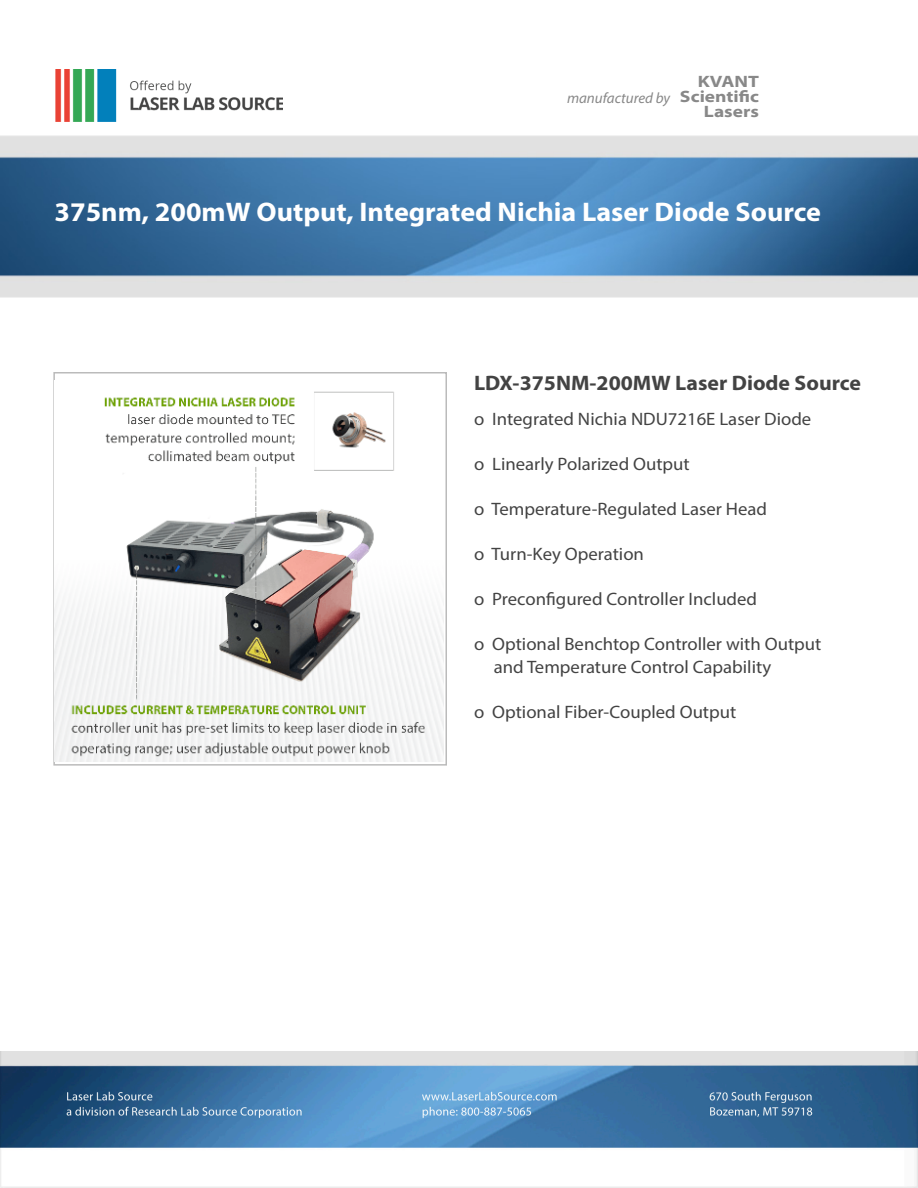
<style>
.page{position:relative;width:918px;height:1188px;background:#fff}
.page>*{position:absolute;margin:0;border:0;box-sizing:border-box;transform-origin:0 0}
.t1{font:700 27px "Myriad Pro";color:#fff;scale:1.04 1}
.t2{font:700 21px "Myriad Pro";color:#434343;scale:1.04 1}
.t3{font:18px/22.5px "Myriad Pro";color:#434343;scale:1.04 1}
.t4{font:700 semi-expanded 16.5px "Myriad Pro";color:#888;scale:1.1 1}
.t5{font:italic 15px "Myriad Pro";color:#888}
</style>
<div class="page">
<img style="left:0;top:135px;width:918px;height:162px">
<img style="left:55px;top:69px;width:228px;height:53px">
<img style="left:1px;top:1052px;width:917px;height:136px">
<div style="left:53px;top:372px;width:394px;height:394px;border:2px solid #bbb"></div>
<img style="left:55px;top:381px;width:388px;height:380px">
<p class="t5" style="left:567px;top:89px;width:105px">manufactured by</p>
<p class="t4" style="left:698px;top:72px;width:57px">KVANT</p>
<p class="t4" style="left:680px;top:87px;width:73px">Scientific</p>
<p class="t4" style="left:704px;top:102px;width:52px">Lasers</p>
<p class="t1" style="left:55px;top:197px;width:738px">375nm, 200mW Output, Integrated Nichia Laser Diode Source</p>
<p class="t2" style="left:474px;top:371px;width:374px">LDX-375NM-200MW Laser Diode Source</p>
<p class="t3" style="left:474px;top:408px;width:326px">ο Integrated Nichia NDU7216E Laser Diode</p>
<p class="t3" style="left:474px;top:453px;width:209px">ο Linearly Polarized Output</p>
<p class="t3" style="left:474px;top:498px;width:283px">ο Temperature-Regulated Laser Head</p>
<p class="t3" style="left:474px;top:543px;width:165px">ο Turn-Key Operation</p>
<p class="t3" style="left:474px;top:588px;width:274px">ο Preconfigured Controller Included</p>
<p class="t3" style="left:494px;top:633px;width:316px;text-indent:-20px">ο Optional Benchtop Controller with Output and Temperature Control Capability</p>
<p class="t3" style="left:474px;top:700px;width:254px">ο Optional Fiber-Coupled Output</p>
</div>
